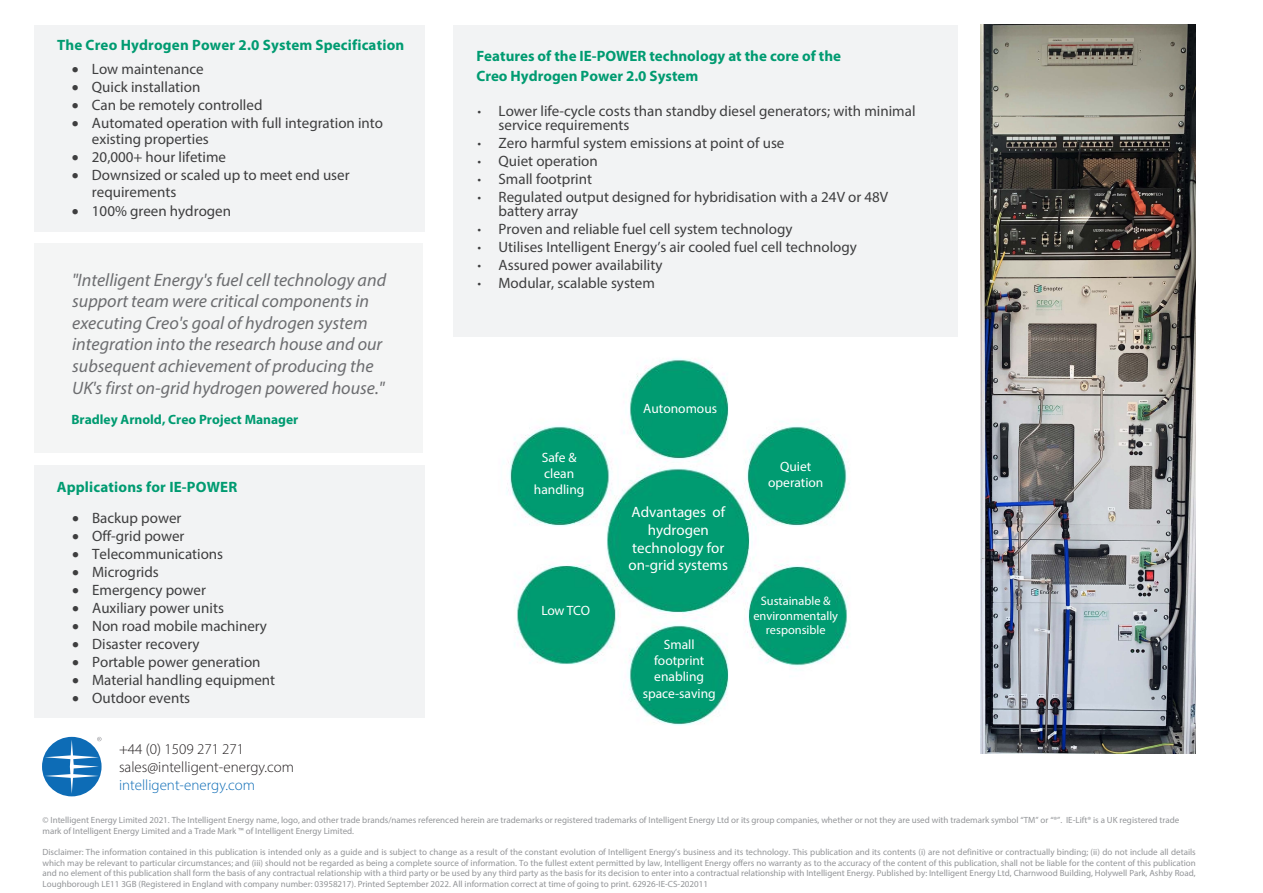
<style>
.page{position:relative;width:1263px;height:893px;background:#fff}
.page>*{position:absolute;margin:0;border:0;box-sizing:border-box;transform-origin:0 0}
.t1{font:italic 18px/21.6px "Myriad Pro";color:#6c6d70}
.t2{font:15px/14.4px "Myriad Pro";color:#3e3e3f}
.t3{font:700 15px/19.5px "Myriad Pro";color:#009b71}
.t4{font:15px/17.9px "Myriad Pro";color:#fff;text-align:center}
.t5{font:300 15px/18px "Myriad Pro";color:#231f20}
.t6{font:300 15px "Myriad Pro";color:#0d6cb6}
.t7{font:13.5px/16.2px "Myriad Pro";color:#fff;text-align:center}
.t8{font:700 13.5px "Myriad Pro";color:#009b71}
.t9{font:12.3px/14.9px "Myriad Pro";color:#fff;text-align:center}
.t10{font:9px/10.8px "Myriad Pro";color:#939598}
.s1{font-weight:300}
</style>
<div class="page">
<img style="left:423px;top:358px;width:427px;height:368px">
<div style="left:453px;top:25px;width:504px;height:312px;background:#f2f3f4"></div>
<svg style="left:42px;top:737px;width:60px;height:59px"></svg>
<div style="left:34px;top:243px;width:389px;height:209px;background:#f4f5f5"></div>
<img style="left:981px;top:25px;width:214px;height:729px">
<div style="left:34px;top:25px;width:391px;height:207px;background:#f2f3f4"></div>
<div style="left:34px;top:465px;width:391px;height:252px;background:#f2f3f4"></div>
<h2 class="t3" style="left:57px;top:35px;width:349px">The Creo Hydrogen Power 2.0 System Specification</h2>
<h2 class="t2" style="left:72px;top:62px;width:133px">• Low maintenance</h2>
<h2 class="t2" style="left:72px;top:80px;width:130px">• Quick installation</h2>
<h2 class="t2" style="left:72px;top:98px;width:192px">• Can be remotely controlled</h2>
<h2 class="t2" style="left:92px;top:115px;width:293px;line-height:16px;text-indent:-20px">• Automated operation with full integration into existing properties</h2>
<h2 class="t2" style="left:72px;top:150px;width:156px">• 20,000+ hour lifetime</h2>
<h2 class="t2" style="left:92px;top:166px;width:259px;line-height:17.4px;text-indent:-20px">• Downsized or scaled up to meet end user requirements</h2>
<h2 class="t2" style="left:72px;top:203px;width:161px">• 100% green hydrogen</h2>
<p class="t1" style="left:72px;top:268px;width:315px">"Intelligent Energy's fuel cell technology and support team were critical components in executing Creo's goal of hydrogen system integration into the research house and our subsequent achievement of producing the UK's first on-grid hydrogen powered house."</p>
<h3 class="t8" style="left:71px;top:411px;width:228px">Bradley Arnold, Creo Project Manager</h3>
<h2 class="t3" style="left:57px;top:477px;width:182px">Applications for IE-POWER</h2>
<h2 class="t2" style="left:72px;top:511px;width:111px">• Backup power</h2>
<h2 class="t2" style="left:72px;top:529px;width:114px">• Off-grid power</h2>
<h2 class="t2" style="left:72px;top:547px;width:153px">• Telecommunications</h2>
<h2 class="t2" style="left:72px;top:565px;width:88px">• Microgrids</h2>
<h2 class="t2" style="left:72px;top:583px;width:135px">• Emergency power</h2>
<h2 class="t2" style="left:72px;top:601px;width:153px">• Auxiliary power units</h2>
<h2 class="t2" style="left:72px;top:619px;width:196px">• Non road mobile machinery</h2>
<h2 class="t2" style="left:72px;top:637px;width:129px">• Disaster recovery</h2>
<h2 class="t2" style="left:72px;top:655px;width:190px">• Portable power generation</h2>
<h2 class="t2" style="left:72px;top:673px;width:204px">• Material handling equipment</h2>
<h2 class="t2" style="left:72px;top:691px;width:120px">• Outdoor events</h2>
<h2 class="t3" style="left:476px;top:47px;width:366px">Features of the IE-POWER technology at the core of the<br>Creo Hydrogen Power 2.0 System</h2>
<h2 class="t2" style="left:499px;top:103px;width:418px;text-indent:-21px"><span class="s1">•</span> Lower life-cycle costs than standby diesel generators; with minimal service requirements</h2>
<h2 class="t2" style="left:477px;top:135px;width:309px"><span class="s1">•</span> Zero harmful system emissions at point of use</h2>
<h2 class="t2" style="left:477px;top:153px;width:122px"><span class="s1">•</span> Quiet operation</h2>
<h2 class="t2" style="left:477px;top:171px;width:116px"><span class="s1">•</span> Small footprint</h2>
<h2 class="t2" style="left:499px;top:189px;width:391px;text-indent:-21px"><span class="s1">•</span> Regulated output designed for hybridisation with a 24V or 48V battery array</h2>
<h2 class="t2" style="left:477px;top:222px;width:317px"><span class="s1">•</span> Proven and reliable fuel cell system technology</h2>
<h2 class="t2" style="left:477px;top:240px;width:381px"><span class="s1">•</span> Utilises Intelligent Energy’s air cooled fuel cell technology</h2>
<h2 class="t2" style="left:477px;top:257px;width:187px"><span class="s1">•</span> Assured power availability</h2>
<h2 class="t2" style="left:477px;top:275px;width:179px"><span class="s1">•</span> Modular, scalable system</h2>
<h3 class="t7" style="left:534px;top:449px;width:52px">Safe &amp; clean handling</h3>
<h3 class="t7" style="left:643px;top:400px;width:75px">Autonomous</h3>
<h2 class="t4" style="left:629px;top:503px;width:101px">Advantages of hydrogen technology for on-grid systems</h2>
<h3 class="t7" style="left:768px;top:458px;width:57px;line-height:15.6px">Quiet operation</h3>
<h3 class="t7" style="left:541px;top:603px;width:50px">Low TCO</h3>
<h3 class="t9" style="left:753px;top:593px;width:86px">Sustainable &amp; environmentally responsible</h3>
<h3 class="t7" style="left:643px;top:637px;width:75px">Small footprint enabling space-saving</h3>
<h2 class="t5" style="left:119px;top:739px;width:177px">+44 (0) 1509 271 271 sales@intelligent-energy.com</h2>
<h2 class="t6" style="left:119px;top:776px;width:137px">intelligent-energy.com</h2>
<p class="t10" style="left:43px;top:815px;width:1138px;line-height:10.4px">© Intelligent Energy Limited 2021. The Intelligent Energy name, logo, and other trade brands/names referenced herein are trademarks or registered trademarks of Intelligent Energy Ltd or its group companies, whether or not they are used with trademark symbol “TM” or “®”. IE-Lift® is a UK registered trade mark of Intelligent Energy Limited and a Trade Mark ™ of Intelligent Energy Limited.</p>
<p class="t10" style="left:43px;top:846px;width:1155px;text-align:justify">Disclaimer: The information contained in this publication is intended only as a guide and is subject to change as a result of the constant evolution of Intelligent Energy’s business and its technology. This publication and its contents (i) are not definitive or contractually binding; (ii) do not include all details which may be relevant to particular circumstances; and (iii) should not be regarded as being a complete source of information. To the fullest extent permitted by law, Intelligent Energy offers no warranty as to the accuracy of the content of this publication, shall not be liable for the content of this publication and no element of this publication shall form the basis of any contractual relationship with a third party or be used by any third party as the basis for its decision to enter into a contractual relationship with Intelligent Energy. Published by: Intelligent Energy Ltd, Charnwood Building, Holywell Park, Ashby Road, Loughborough LE11 3GB (Registered in England with company number: 03958217). Printed September 2022. All information correct at time of going to print. 62926-IE-CS-202011</p>
</div>
